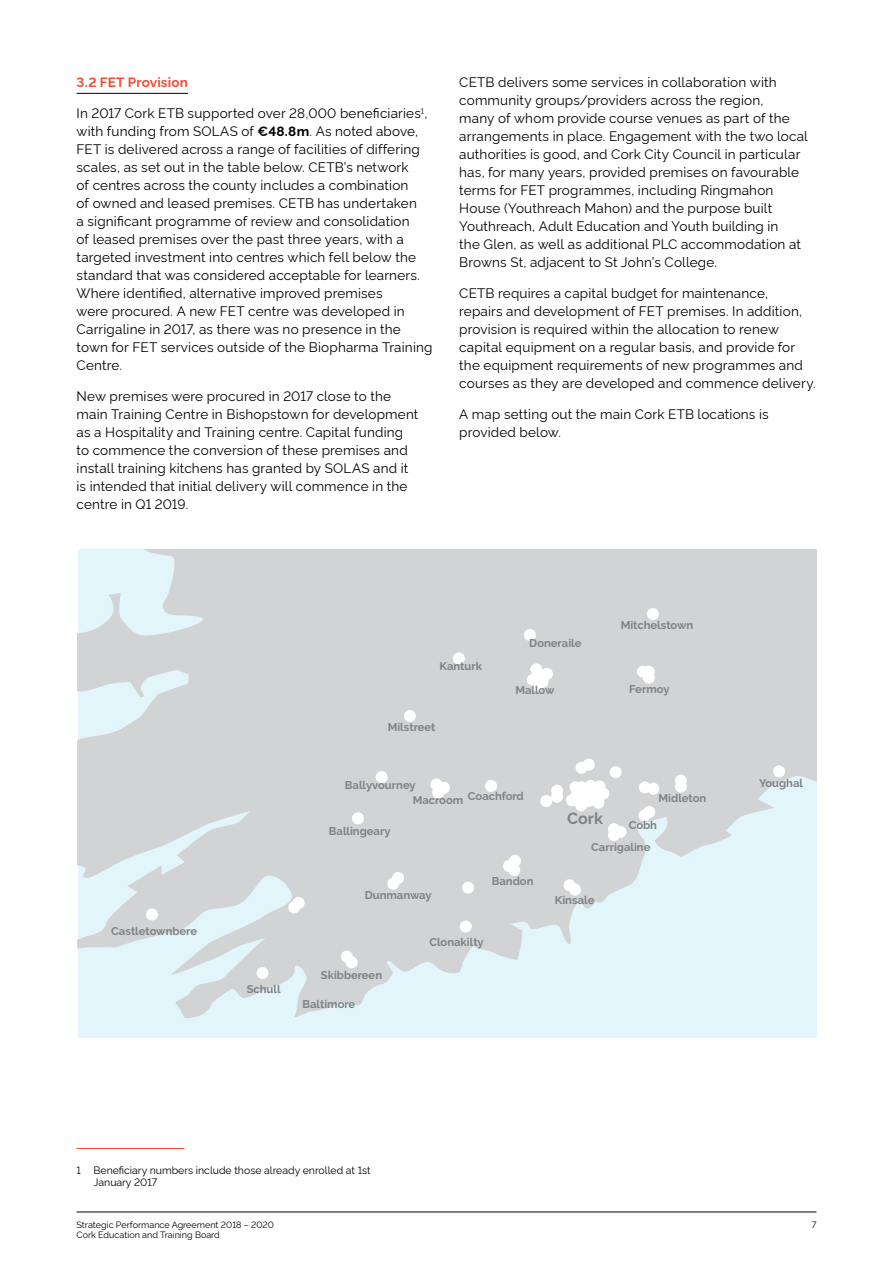
<style>
.page{position:relative;width:893px;height:1263px;background:#fff}
.page>*{position:absolute;margin:0;border:0;box-sizing:border-box;transform-origin:0 0}
.t1{font:700 16.05px "Raleway";color:#808285}
.t2{font:13.5px/18px "Rawline";letter-spacing:.015em;color:#000}
.t3{font:700 13.5px "Rawline";letter-spacing:.01em;color:#f04e37}
.t4{font:700 11.25px/11.1px "Raleway";color:#808285}
.t5{font:10.5px/12.6px "Rawline";color:#000}
.t6{font:9px "Rawline";color:#000}
.s1{font-weight:700}
</style>
<div class="page">
<hr style="left:77px;top:1212px;width:739px;height:1px;background:#000">
<hr style="left:77px;top:93px;width:111px;height:1px;background:#000">
<hr style="left:77px;top:1148px;width:108px;height:1px;background:#f04e37">
<div style="left:78px;top:549px;width:738px;height:488px;background:#e2f5fb"></div>
<svg style="left:78px;top:549px;width:738px;height:469px;fill:#d1d3d4"></svg>
<div style="left:346px;top:956px;width:12px;height:12px;background:#fff;border-radius:50%"></div>
<div style="left:341px;top:950px;width:12px;height:12px;background:#fff;border-radius:50%"></div>
<div style="left:257px;top:967px;width:12px;height:12px;background:#fff;border-radius:50%"></div>
<div style="left:460px;top:920px;width:12px;height:12px;background:#fff;border-radius:50%"></div>
<div style="left:569px;top:884px;width:12px;height:12px;background:#fff;border-radius:50%"></div>
<div style="left:563px;top:879px;width:12px;height:12px;background:#fff;border-radius:50%"></div>
<div style="left:508px;top:864px;width:12px;height:12px;background:#fff;border-radius:50%"></div>
<div style="left:503px;top:860px;width:12px;height:12px;background:#fff;border-radius:50%"></div>
<div style="left:509px;top:855px;width:12px;height:12px;background:#fff;border-radius:50%"></div>
<div style="left:462px;top:882px;width:12px;height:12px;background:#fff;border-radius:50%"></div>
<div style="left:392px;top:872px;width:12px;height:12px;background:#fff;border-radius:50%"></div>
<div style="left:387px;top:878px;width:12px;height:12px;background:#fff;border-radius:50%"></div>
<div style="left:288px;top:901px;width:12px;height:12px;background:#fff;border-radius:50%"></div>
<div style="left:293px;top:897px;width:12px;height:12px;background:#fff;border-radius:50%"></div>
<div style="left:146px;top:908px;width:12px;height:12px;background:#fff;border-radius:50%"></div>
<div style="left:352px;top:812px;width:12px;height:12px;background:#fff;border-radius:50%"></div>
<div style="left:432px;top:787px;width:12px;height:12px;background:#fff;border-radius:50%"></div>
<div style="left:438px;top:782px;width:12px;height:12px;background:#fff;border-radius:50%"></div>
<div style="left:430px;top:778px;width:12px;height:12px;background:#fff;border-radius:50%"></div>
<div style="left:485px;top:780px;width:12px;height:12px;background:#fff;border-radius:50%"></div>
<div style="left:540px;top:795px;width:12px;height:12px;background:#fff;border-radius:50%"></div>
<div style="left:610px;top:766px;width:12px;height:12px;background:#fff;border-radius:50%"></div>
<div style="left:583px;top:759px;width:12px;height:12px;background:#fff;border-radius:50%"></div>
<div style="left:608px;top:829px;width:12px;height:12px;background:#fff;border-radius:50%"></div>
<div style="left:614px;top:826px;width:12px;height:12px;background:#fff;border-radius:50%"></div>
<div style="left:608px;top:823px;width:12px;height:12px;background:#fff;border-radius:50%"></div>
<div style="left:643px;top:806px;width:12px;height:12px;background:#fff;border-radius:50%"></div>
<div style="left:638px;top:809px;width:12px;height:12px;background:#fff;border-radius:50%"></div>
<div style="left:647px;top:783px;width:12px;height:12px;background:#fff;border-radius:50%"></div>
<div style="left:639px;top:781px;width:12px;height:12px;background:#fff;border-radius:50%"></div>
<div style="left:675px;top:781px;width:12px;height:12px;background:#fff;border-radius:50%"></div>
<div style="left:675px;top:775px;width:12px;height:12px;background:#fff;border-radius:50%"></div>
<div style="left:773px;top:765px;width:12px;height:12px;background:#fff;border-radius:50%"></div>
<div style="left:643px;top:672px;width:12px;height:12px;background:#fff;border-radius:50%"></div>
<div style="left:647px;top:608px;width:12px;height:12px;background:#fff;border-radius:50%"></div>
<div style="left:532px;top:680px;width:12px;height:12px;background:#fff;border-radius:50%"></div>
<div style="left:536px;top:676px;width:12px;height:12px;background:#fff;border-radius:50%"></div>
<div style="left:527px;top:674px;width:12px;height:12px;background:#fff;border-radius:50%"></div>
<div style="left:541px;top:668px;width:12px;height:12px;background:#fff;border-radius:50%"></div>
<div style="left:530px;top:663px;width:12px;height:12px;background:#fff;border-radius:50%"></div>
<div style="left:533px;top:668px;width:12px;height:12px;background:#fff;border-radius:50%"></div>
<div style="left:524px;top:629px;width:12px;height:12px;background:#fff;border-radius:50%"></div>
<div style="left:453px;top:652px;width:12px;height:12px;background:#fff;border-radius:50%"></div>
<div style="left:404px;top:710px;width:12px;height:12px;background:#fff;border-radius:50%"></div>
<div style="left:376px;top:771px;width:12px;height:12px;background:#fff;border-radius:50%"></div>
<div style="left:643px;top:666px;width:12px;height:12px;background:#fff;border-radius:50%"></div>
<div style="left:637px;top:666px;width:12px;height:12px;background:#fff;border-radius:50%"></div>
<div style="left:575px;top:762px;width:13px;height:12px;background:#fff;border-radius:50%"></div>
<div style="left:551px;top:785px;width:12px;height:12px;background:#fff;border-radius:50%"></div>
<div style="left:551px;top:791px;width:12px;height:12px;background:#fff;border-radius:50%"></div>
<div style="left:566px;top:794px;width:12px;height:12px;background:#fff;border-radius:50%"></div>
<div style="left:569px;top:781px;width:13px;height:12px;background:#fff;border-radius:50%"></div>
<div style="left:575px;top:781px;width:13px;height:12px;background:#fff;border-radius:50%"></div>
<div style="left:574px;top:789px;width:12px;height:12px;background:#fff;border-radius:50%"></div>
<div style="left:583px;top:787px;width:12px;height:12px;background:#fff;border-radius:50%"></div>
<div style="left:585px;top:780px;width:12px;height:12px;background:#fff;border-radius:50%"></div>
<div style="left:583px;top:795px;width:12px;height:12px;background:#fff;border-radius:50%"></div>
<div style="left:591px;top:790px;width:12px;height:12px;background:#fff;border-radius:50%"></div>
<div style="left:592px;top:797px;width:12px;height:12px;background:#fff;border-radius:50%"></div>
<div style="left:570px;top:789px;width:12px;height:12px;background:#fff;border-radius:50%"></div>
<div style="left:575px;top:799px;width:12px;height:12px;background:#fff;border-radius:50%"></div>
<div style="left:597px;top:788px;width:12px;height:12px;background:#fff;border-radius:50%"></div>
<div style="left:594px;top:780px;width:12px;height:12px;background:#fff;border-radius:50%"></div>
<p class="t3" style="left:77px;top:72px;width:113px">3.2 FET Provision</p>
<p class="t2" style="left:77px;top:103px;width:358px">In 2017 Cork ETB supported over 28,000 beneficiaries<sup>1</sup>, with funding from SOLAS of <span class="s1">€48.8m</span>. As noted above, FET is delivered across a range of facilities of differing scales, as set out in the table below. CETB’s network<br>of centres across the county includes a combination<br>of owned and leased premises. CETB has undertaken<br>a significant programme of review and consolidation<br>of leased premises over the past three years, with a targeted investment into centres which fell below the standard that was considered acceptable for learners.<br>Where identified, alternative improved premises<br>were procured. A new FET centre was developed in Carrigaline in 2017, as there was no presence in the town for FET services outside of the Biopharma Training Centre.</p>
<p class="t2" style="left:77px;top:386px;width:343px">New premises were procured in 2017 close to the main Training Centre in Bishopstown for development as a Hospitality and Training centre. Capital funding to commence the conversion of these premises and install training kitchens has granted by SOLAS and it is intended that initial delivery will commence in the centre in Q1 2019.</p>
<p class="t2" style="left:459px;top:72px;width:350px">CETB delivers some services in collaboration with community groups/providers across the region,<br>many of whom provide course venues as part of the arrangements in place. Engagement with the two local authorities is good, and Cork City Council in particular has, for many years, provided premises on favourable terms for FET programmes, including Ringmahon House (Youthreach Mahon) and the purpose built Youthreach, Adult Education and Youth building in<br>the Glen, as well as additional PLC accommodation at Browns St, adjacent to St John’s College.</p>
<p class="t2" style="left:459px;top:283px;width:358px">CETB requires a capital budget for maintenance,<br>repairs and development of FET premises. In addition, provision is required within the allocation to renew capital equipment on a regular basis, and provide for the equipment requirements of new programmes and courses as they are developed and commence delivery.</p>
<p class="t2" style="left:459px;top:404px;width:311px">A map setting out the main Cork ETB locations is provided below.</p>
<p class="t4" style="left:440px;top:661px;width:44px">Kanturk</p>
<p class="t4" style="left:529px;top:638px;width:54px">Doneraile</p>
<p class="t4" style="left:515px;top:684px;width:41px">Mallow</p>
<p class="t4" style="left:621px;top:619px;width:74px">Mitchelstown</p>
<p class="t4" style="left:629px;top:683px;width:42px">Fermoy</p>
<p class="t4" style="left:111px;top:925px;width:87px">Castletownbere</p>
<p class="t4" style="left:247px;top:983px;width:36px">Schull</p>
<p class="t4" style="left:388px;top:721px;width:49px">Milstreet</p>
<p class="t4" style="left:413px;top:780px;width:112px;text-indent:-68px">Ballyvourney<br>Macroom Coachford</p>
<p class="t4" style="left:329px;top:825px;width:63px">Ballingeary</p>
<p class="t4" style="left:365px;top:889px;width:69px">Dunmanway</p>
<p class="t4" style="left:492px;top:875px;width:43px">Bandon</p>
<p class="t4" style="left:321px;top:969px;width:63px">Skibbereen</p>
<p class="t4" style="left:302px;top:999px;width:54px">Baltimore</p>
<p class="t4" style="left:429px;top:937px;width:56px">Clonakilty</p>
<p class="t1" style="left:567px;top:809px;width:37px">Cork</p>
<p class="t4" style="left:659px;top:793px;width:49px">Midleton</p>
<p class="t4" style="left:629px;top:820px;width:30px">Cobh</p>
<p class="t4" style="left:591px;top:841px;width:61px">Carrigaline</p>
<p class="t4" style="left:555px;top:895px;width:41px">Kinsale</p>
<p class="t4" style="left:759px;top:778px;width:45px">Youghal</p>
<p class="t5" style="left:94px;top:1163px;width:279px;text-indent:-17px">1 Beneficiary numbers include those already enrolled at 1st<br>January 2017</p>
<p class="t6" style="left:77px;top:1217px;width:199px">Strategic Performance Agreement 2018 – 2020</p>
<p class="t6" style="left:812px;top:1217px;width:6px">7</p>
<p class="t6" style="left:77px;top:1228px;width:145px">Cork Education and Training Board</p>
</div>
